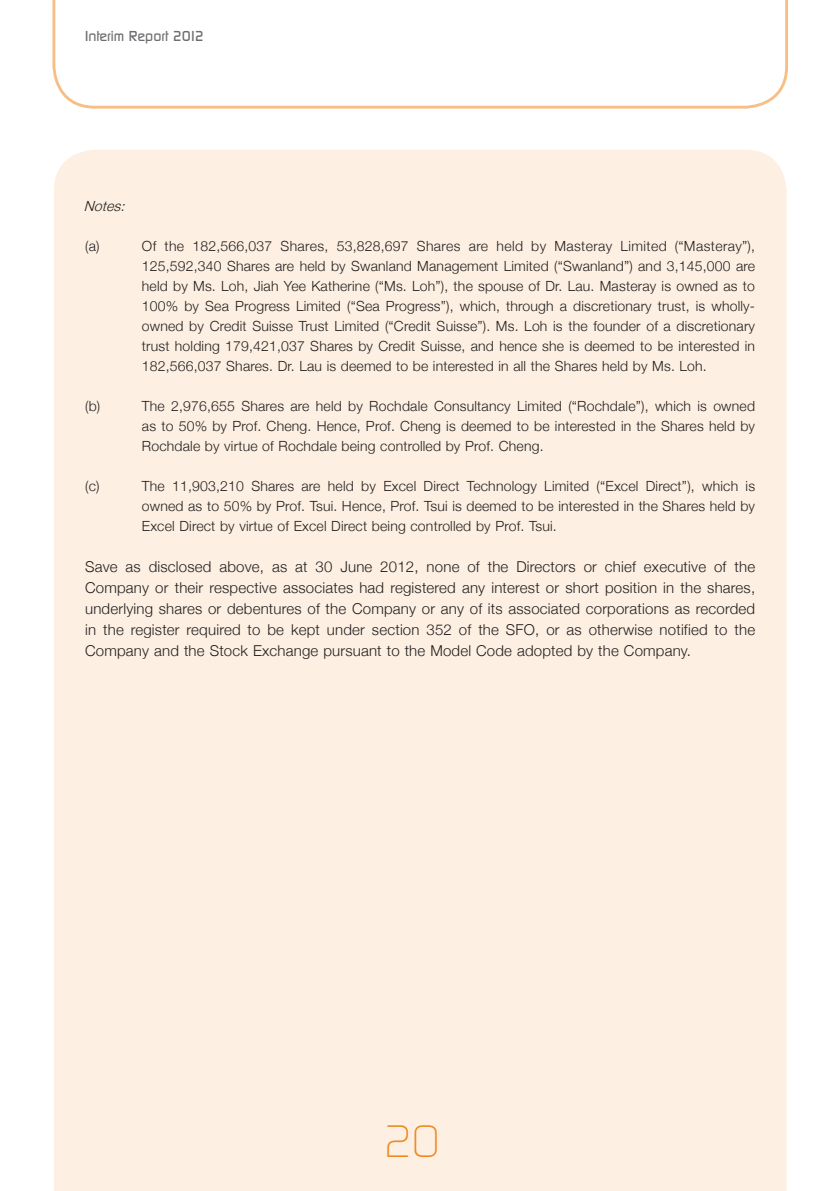
<style>
.page{position:relative;width:840px;height:1191px;background:#fff}
.page>*{position:absolute;margin:0;border:0;box-sizing:border-box;transform-origin:0 0}
.t1{font:300 44px "Dicot";color:#ed891d}
.Body_Text{font:300 15px/21px "Helvetica Neue";letter-spacing:.015em;color:#231f20;text-align:justify}
.Notes{font:300 14px/20px "Helvetica Neue";letter-spacing:.015em;color:#231f20;text-align:justify}
.t2{font:500 14px "Dicot";color:#6c6d70}
.Notes-2{font:italic 300 14px "Helvetica Neue";color:#231f20}
</style>
<div class="page">
<div style="left:54px;top:150px;width:732px;height:1041px;background:#fdf0e2"></div>
<svg style="left:52px;top:0;width:735px;height:109px"></svg>
<p class="t2" style="left:85px;top:29px;width:120px">Interim Report 2012</p>
<p class="Notes-2" style="left:84px;top:197px;width:47px">Notes:</p>
<p class="Notes" style="left:85px;top:236px;width:16px">(a)</p>
<p class="Notes" style="left:142px;top:236px;width:614px">Of the 182,566,037 Shares, 53,828,697 Shares are held by Masteray Limited (“Masteray”), 125,592,340 Shares are held by Swanland Management Limited (“Swanland”) and 3,145,000 are held by Ms. Loh, Jiah Yee Katherine (“Ms. Loh”), the spouse of Dr. Lau. Masteray is owned as to 100% by Sea Progress Limited (“Sea Progress”), which, through a discretionary trust, is wholly&shy;owned by Credit Suisse Trust Limited (“Credit Suisse”). Ms. Loh is the founder of a discretionary trust holding 179,421,037 Shares by Credit Suisse, and hence she is deemed to be interested in 182,566,037 Shares. Dr. Lau is deemed to be interested in all the Shares held by Ms. Loh.</p>
<p class="Notes" style="left:85px;top:396px;width:17px">(b)</p>
<p class="Notes" style="left:142px;top:396px;width:614px">The 2,976,655 Shares are held by Rochdale Consultancy Limited (“Rochdale”), which is owned as to 50% by Prof. Cheng. Hence, Prof. Cheng is deemed to be interested in the Shares held by Rochdale by virtue of Rochdale being controlled by Prof. Cheng.</p>
<p class="Notes" style="left:85px;top:476px;width:16px">(c)</p>
<p class="Notes" style="left:142px;top:476px;width:614px">The 11,903,210 Shares are held by Excel Direct Technology Limited (“Excel Direct”), which is owned as to 50% by Prof. Tsui. Hence, Prof. Tsui is deemed to be interested in the Shares held by Excel Direct by virtue of Excel Direct being controlled by Prof. Tsui.</p>
<p class="Body_Text" style="left:85px;top:556px;width:671px">Save as disclosed above, as at 30 June 2012, none of the Directors or chief executive of the Company or their respective associates had registered any interest or short position in the shares, underlying shares or debentures of the Company or any of its associated corporations as recorded in the register required to be kept under section 352 of the SFO, or as otherwise notified to the Company and the Stock Exchange pursuant to the Model Code adopted by the Company.</p>
<h1 class="t1" style="left:383px;top:1120px;width:59px">20</h1>
</div>
